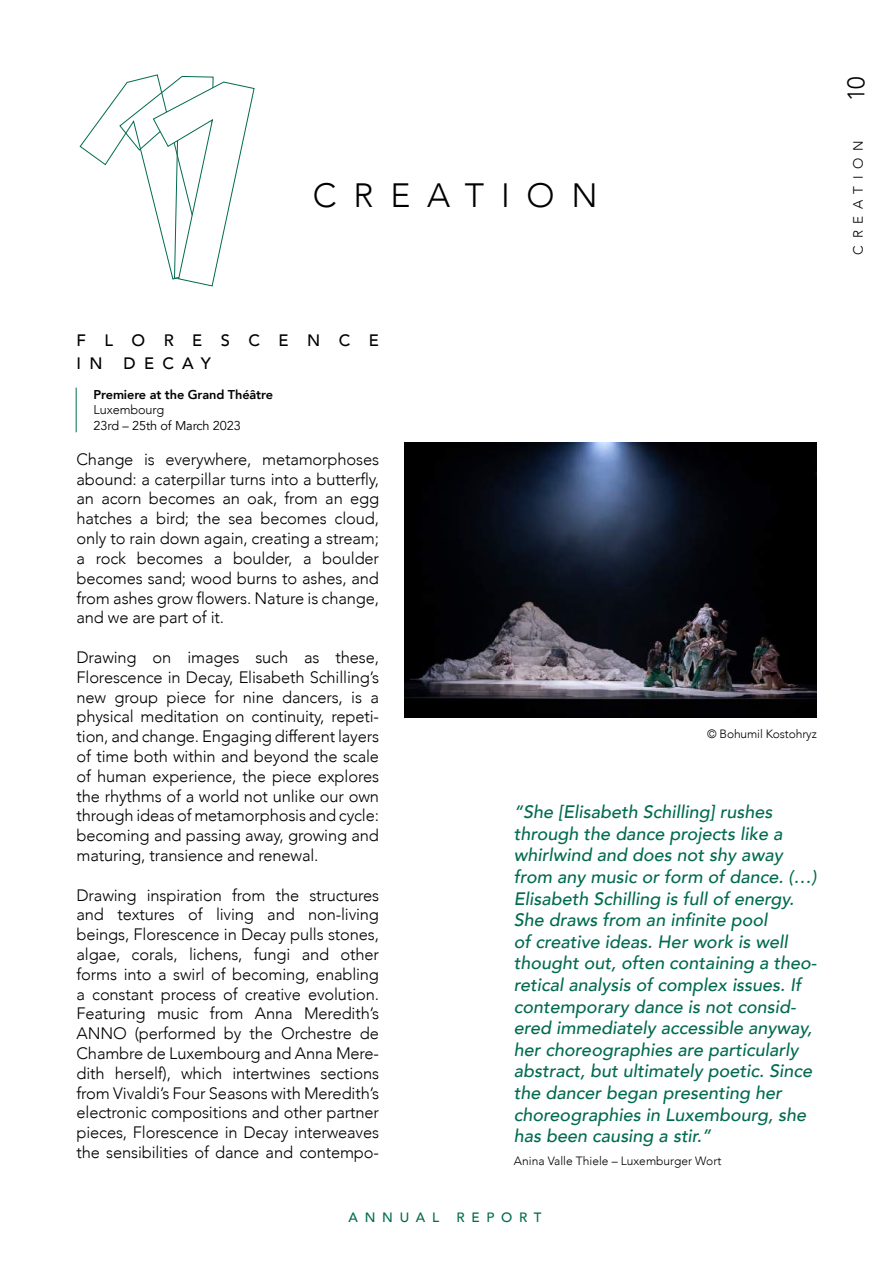
<style>
.page{position:relative;width:893px;height:1263px;background:#fff}
.page>*{position:absolute;margin:0;border:0;box-sizing:border-box;transform-origin:0 0}
.t1{font:300 33.75px "Avenir";letter-spacing:.5em;color:#000}
.t2{font:300 24px "Avenir";color:#000}
.t3{font:italic 500 18px/21.6px "Avenir";color:#006b4f}
.t4{font:300 16.5px/19.8px "Avenir";letter-spacing:-.01em;color:#000;text-align:justify}
.t5{font:500 16.5px/22.5px "Avenir";letter-spacing:1.12em;color:#000}
.t6{font:500 13.5px "Avenir";letter-spacing:.5em;color:#006b4f}
.t7{font:300 13.5px "Avenir";letter-spacing:.5em;color:#000}
.t8{font:800 12.75px "Avenir";letter-spacing:-.01em;color:#000}
.t9{font:12.75px "Avenir";letter-spacing:-.01em;color:#000}
.t10{font:300 12.75px "Avenir";letter-spacing:-.01em;color:#000}
.t11{font:300 12px "Avenir";color:#000}
</style>
<div class="page">
<svg style="left:79px;top:74px;width:176px;height:213px"></svg>
<img style="left:405px;top:442px;width:411px;height:275px">
<hr style="left:76px;top:388px;width:1px;height:44px;background:#006b4f">
<h1 class="t1" style="left:313px;top:175px;width:286px">CREATION</h1>
<h2 class="t2" style="left:842px;top:101px;width:26px;rotate:-90deg">10</h2>
<p class="t7" style="left:850px;top:255px;width:116px;rotate:-90deg">CREATION</p>
<p class="t5" style="left:77px;top:328px;width:304px">FLORESCENCE<br>I N</p>
<p class="t5" style="left:124px;top:351px;width:89px">DECAY</p>
<p class="t8" style="left:94px;top:385px;width:181px">Premiere at the Grand Théâtre</p>
<p class="t10" style="left:94px;top:402px;width:72px">Luxembourg</p>
<p class="t9" style="left:94px;top:418px;width:149px">23rd – 25th of March 2023</p>
<p class="t4" style="left:77px;top:449px;width:304px">Change is everywhere, metamorphoses abound: a caterpillar turns into a butterfly, an acorn becomes an oak, from an egg hatches a bird; the sea becomes cloud, only to rain down again, creating a stream; a rock becomes a boulder, a boulder becomes sand; wood burns to ashes, and from ashes grow flowers. Nature is change, and we are part of it.</p>
<p class="t4" style="left:77px;top:647px;width:304px">Drawing on images such as these, Florescence in Decay, Elisabeth Schilling’s new group piece for nine dancers, is a physical meditation on continuity, repeti&shy;tion, and change. Engaging different layers of time both within and beyond the scale of human experience, the piece explores the rhythms of a world not unlike our own through ideas of metamorphosis and cycle: becoming and passing away, growing and maturing, transience and renewal.</p>
<p class="t4" style="left:77px;top:885px;width:304px">Drawing inspiration from the structures and textures of living and non-living beings, Florescence in Decay pulls stones, algae, corals, lichens, fungi and other forms into a swirl of becoming, enabling a constant process of creative evolution.<br>Featuring music from Anna Meredith’s ANNO (performed by the Orchestre de Chambre de Luxembourg and Anna Mere&shy;dith herself), which intertwines sections from Vivaldi’s Four Seasons with Meredith’s electronic compositions and other partner pieces, Florescence in Decay interweaves the sensibilities of dance and contempo-</p>
<p class="t11" style="left:707px;top:726px;width:111px">© Bohumil Kostohryz</p>
<p class="t3" style="left:514px;top:801px;width:304px">“She [Elisabeth Schilling] rushes through the dance projects like a whirlwind and does not shy away from any music or form of dance. (…)<br>Elisabeth Schilling is full of energy.<br>She draws from an infinite pool<br>of creative ideas. Her work is well thought out, often containing a theo&shy;retical analysis of complex issues. If contemporary dance is not consid&shy;ered immediately accessible anyway, her choreographies are particularly abstract, but ultimately poetic. Since the dancer began presenting her choreographies in Luxembourg, she has been causing a stir.”</p>
<p class="t11" style="left:514px;top:1154px;width:209px">Anina Valle Thiele – Luxemburger Wort</p>
<p class="t6" style="left:348px;top:1205px;width:92px">ANNUAL</p>
<p class="t6" style="left:456px;top:1205px;width:87px">REPORT</p>
</div>
